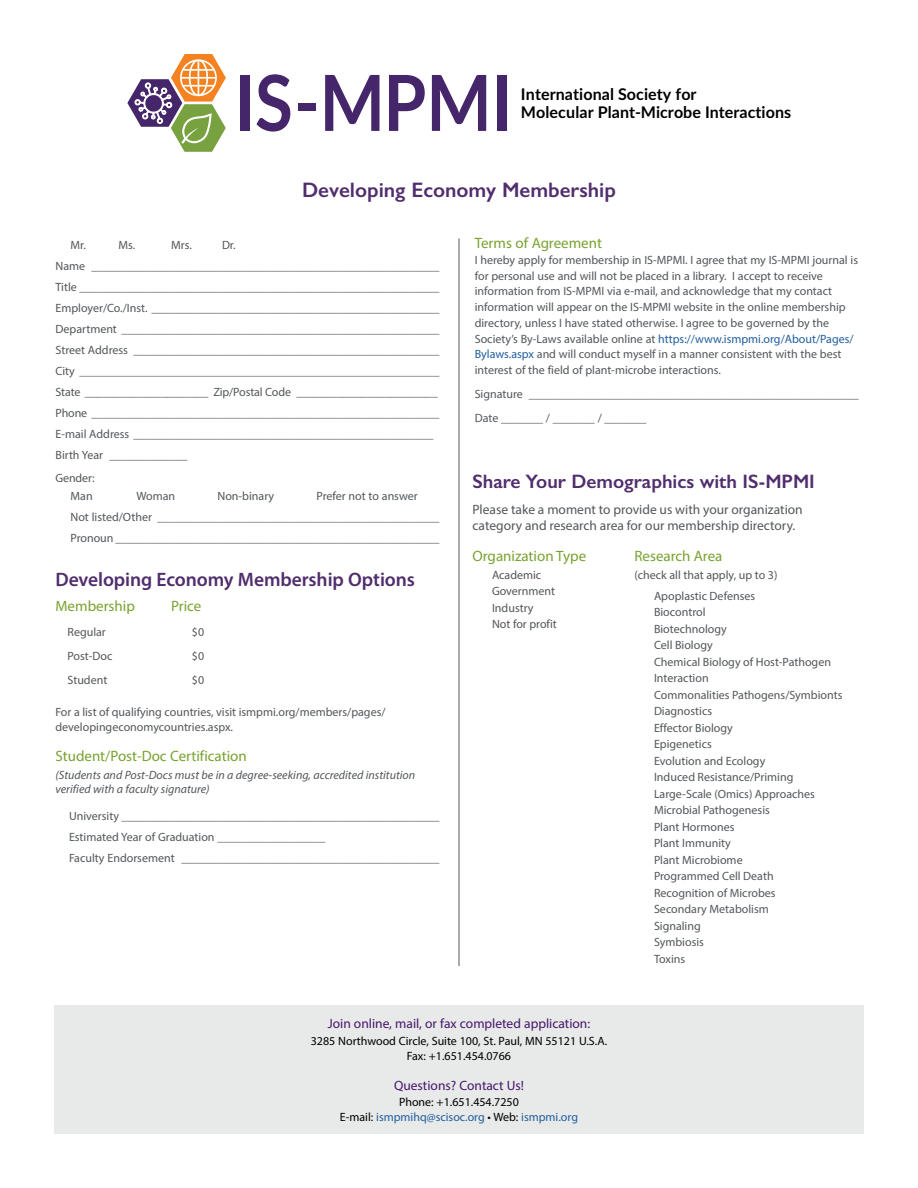
<style>
.page{position:relative;width:918px;height:1188px;background:#fff}
.page>*{position:absolute;margin:0;border:0;box-sizing:border-box;transform-origin:0 0}
.t1{font:700 77.4px "Lato";letter-spacing:-.005em;color:#46266a;scale:.9 1}
.t2{font:600 21px "Gill Sans";color:#502d6d}
.t3{font:600 19.5px "Myriad Pro";letter-spacing:-.005em;color:#502d6d}
.t4{font:600 19.5px "Gill Sans";color:#502d6d}
.t5{font:700 16.05px/17.7px "Lato";letter-spacing:.005em;color:#000}
.t6{font:15px "Myriad Pro";color:#78a22f}
.t7{font:13.5px/16.5px "Myriad Pro";color:#52575a}
.t8{font:13.5px "Myriad Pro";color:#46166b}
.t9{font:12px/16.5px "Myriad Pro";color:#52575a}
.t10{font:12px/15px "Myriad Pro";color:#000;text-align:center}
.t11{font:italic 12px/14.4px "Myriad Pro";color:#52575a}
.s1{color:#215e9e}
</style>
<div class="page">
<hr style="left:459px;top:238px;width:1px;height:728px;background:#52575a">
<svg style="left:127px;top:54px;width:99px;height:98px"></svg>
<div style="left:54px;top:1005px;width:810px;height:129px;background:#e8e9e9"></div>
<h1 class="t1" style="left:235px;top:46px;width:310px">IS-MPMI</h1>
<h3 class="t5" style="left:521px;top:85px;width:272px">International Society for<br>Molecular Plant-Microbe Interactions</h3>
<h2 class="t2" style="left:302px;top:177px;width:315px">Developing Economy Membership</h2>
<p class="t9" style="left:56px;top:234px;width:385px;line-height:21px;text-indent:166px">Dr.<br>Name __________________________________________________________ Title ____________________________________________________________ Employer/Co./Inst. ________________________________________________ Department _____________________________________________________ Street Address ___________________________________________________ City ____________________________________________________________ State _____________________ Zip/Postal Code ________________________ Phone __________________________________________________________ E-mail Address __________________________________________________ Birth Year _____________</p>
<p class="t9" style="left:56px;top:469px;width:41px;line-height:18px;text-align:right">Gender:<br>Man</p>
<p class="t9" style="left:70px;top:237px;width:17px">Mr.</p>
<p class="t9" style="left:118px;top:237px;width:18px">Ms.</p>
<p class="t9" style="left:171px;top:237px;width:22px">Mrs.</p>
<p class="t9" style="left:70px;top:486px;width:370px;line-height:21px;text-indent:246px">Prefer not to answer<br>Not listed/Other _______________________________________________<br>Pronoun ______________________________________________________</p>
<h3 class="t3" style="left:56px;top:567px;width:361px">Developing Economy Membership Options</h3>
<p class="t6" style="left:56px;top:597px;width:81px">Membership</p>
<p class="t6" style="left:171px;top:597px;width:32px">Price</p>
<p class="t9" style="left:68px;top:623px;width:40px">Regular</p>
<p class="t9" style="left:192px;top:623px;width:14px">$0</p>
<p class="t9" style="left:68px;top:647px;width:47px">Post-Doc</p>
<p class="t9" style="left:192px;top:647px;width:14px">$0</p>
<p class="t9" style="left:68px;top:672px;width:41px">Student</p>
<p class="t9" style="left:192px;top:672px;width:14px">$0</p>
<p class="t9" style="left:56px;top:704px;width:332px;line-height:15px">For a list of qualifying countries, visit ismpmi.org/members/pages/ developingeconomycountries.aspx.</p>
<p class="t6" style="left:56px;top:747px;width:193px">Student/Post-Doc Certification</p>
<p class="t11" style="left:56px;top:767px;width:361px">(Students and Post-Docs must be in a degree-seeking, accredited institution verified with a faculty signature)</p>
<p class="t9" style="left:69px;top:805px;width:372px;line-height:21px">University _____________________________________________________<br>Estimated Year of Graduation __________________<br>Faculty Endorsement ___________________________________________</p>
<p class="t9" style="left:136px;top:488px;width:40px">Woman</p>
<p class="t9" style="left:218px;top:488px;width:58px">Non-binary</p>
<p class="t6" style="left:475px;top:234px;width:129px">Terms of Agreement</p>
<p class="t9" style="left:475px;top:252px;width:385px;line-height:15.8px">I hereby apply for membership in IS-MPMI. I agree that my IS-MPMI journal is for personal use and will not be placed in a library. I accept to receive information from IS-MPMI via e-mail, and acknowledge that my contact information will appear on the IS-MPMI website in the online membership directory, unless I have stated otherwise. I agree to be governed by the Society’s By-Laws available online at <span class="s1">https://www.ismpmi.org/About/Pages/ Bylaws.aspx</span> and will conduct myself in a manner consistent with the best interest of the field of plant-microbe interactions.</p>
<p class="t9" style="left:475px;top:382px;width:385px;line-height:24px">Signature _______________________________________________________<br>Date _______ / _______ / _______</p>
<h3 class="t4" style="left:472px;top:470px;width:344px">Share Your Demographics with IS-MPMI</h3>
<p class="t7" style="left:472px;top:501px;width:332px">Please take a moment to provide us with your organization category and research area for our membership directory.</p>
<p class="t6" style="left:472px;top:547px;width:115px">Organization Type</p>
<p class="t9" style="left:492px;top:566px;width:66px">Academic<br>Government<br>Industry<br>Not for profit</p>
<p class="t6" style="left:634px;top:547px;width:89px">Research Area</p>
<p class="t9" style="left:634px;top:564px;width:144px;line-height:21px;text-align:center">(check all that apply, up to 3)<br>Apoplastic Defenses</p>
<p class="t9" style="left:654px;top:604px;width:190px">Biocontrol<br>Biotechnology<br>Cell Biology<br>Chemical Biology of Host-Pathogen<br>Interaction<br>Commonalities Pathogens/Symbionts<br>Diagnostics<br>Effector Biology<br>Epigenetics<br>Evolution and Ecology<br>Induced Resistance/Priming<br>Large-Scale (Omics) Approaches<br>Microbial Pathogenesis<br>Plant Hormones<br>Plant Immunity<br>Plant Microbiome<br>Programmed Cell Death<br>Recognition of Microbes<br>Secondary Metabolism<br>Signaling<br>Symbiosis<br>Toxins</p>
<p class="t8" style="left:328px;top:1015px;width:264px">Join online, mail, or fax completed application:</p>
<p class="t10" style="left:311px;top:1033px;width:298px">3285 Northwood Circle, Suite 100, St. Paul, MN 55121 U.S.A.<br>Fax: +1.651.454.0766</p>
<p class="t8" style="left:394px;top:1077px;width:131px">Questions? Contact Us!</p>
<p class="t10" style="left:340px;top:1095px;width:240px">Phone: +1.651.454.7250<br>E-mail: <span class="s1">ismpmihq@scisoc.org</span> • Web: <span class="s1">ismpmi.org</span></p>
</div>
